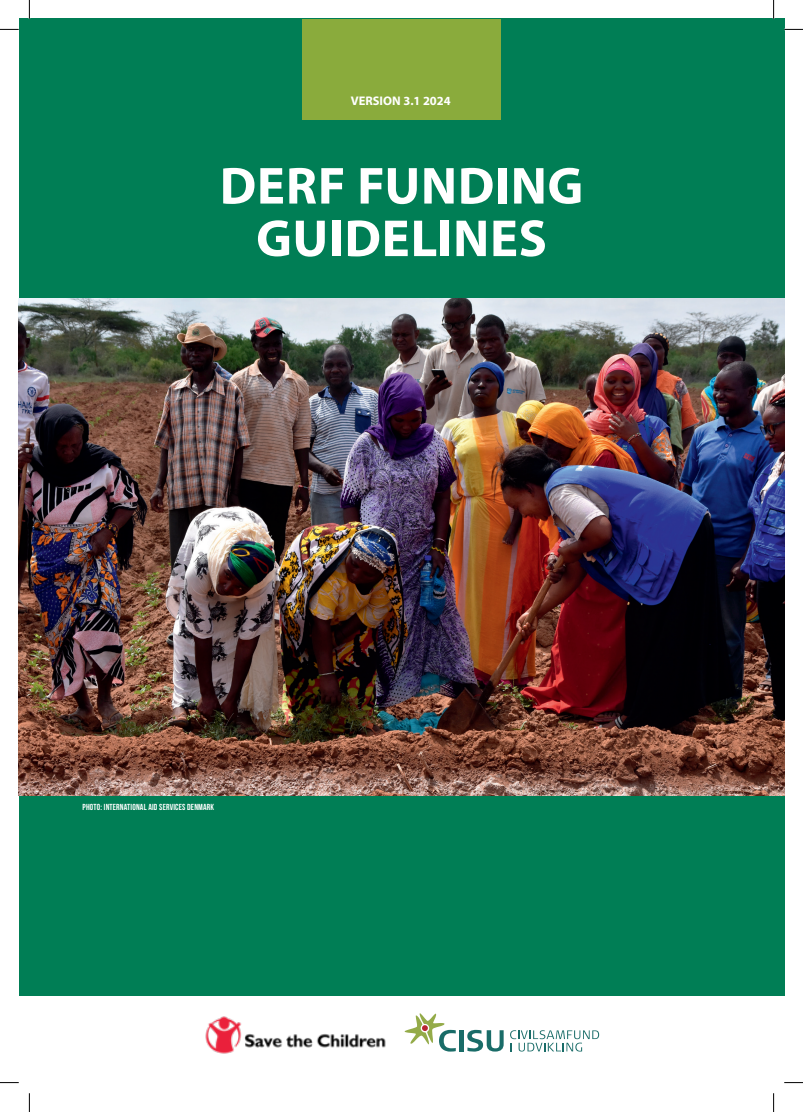
<style>
.page{position:relative;width:803px;height:1112px;background:#fff}
.page>*{position:absolute;margin:0;border:0;box-sizing:border-box;transform-origin:0 0}
.t1{font:700 52.5px/52.5px "Myriad Pro";letter-spacing:.01em;color:#fff;text-align:center}
.t2{font:700 12.5px "Myriad Pro";color:#fff}
.t3{font:8.75px "Bebas Neue";letter-spacing:.02em;color:#fff}
</style>
<div class="page">
<div style="left:19px;top:19px;width:765px;height:976px;background:#007e55"></div>
<img style="left:19px;top:299px;width:765px;height:496px">
<div style="left:302px;top:19px;width:199px;height:100px;background:#8aab3c"></div>
<svg style="left:510px;top:1030px;width:89px;height:21px"></svg>
<div style="left:459px;top:1029px;width:5px;height:21px;background:#196c68"></div>
<svg style="left:467px;top:1029px;width:37px;height:22px"></svg>
<svg style="left:405px;top:1013px;width:51px;height:38px"></svg>
<img style="left:205px;top:1016px;width:181px;height:37px">
<svg style="left:0;top:29px;width:19px;height:1px"></svg>
<svg style="left:784px;top:29px;width:19px;height:1px"></svg>
<svg style="left:0;top:1082px;width:19px;height:1px"></svg>
<svg style="left:784px;top:1082px;width:19px;height:1px"></svg>
<svg style="left:29px;top:0;width:1px;height:19px"></svg>
<svg style="left:29px;top:1093px;width:1px;height:18px"></svg>
<svg style="left:773px;top:0;width:1px;height:19px"></svg>
<svg style="left:773px;top:1093px;width:1px;height:18px"></svg>
<h2 class="t2" style="left:351px;top:93px;width:101px">VERSION 3.1 2024</h2>
<h1 class="t1" style="left:220px;top:158px;width:365px">DERF FUNDING<br>GUIDELINES</h1>
<p class="t3" style="left:83px;top:802px;width:133px">PHOTO: INTERNATIONAL AID SERVICES DENMARK</p>
</div>
